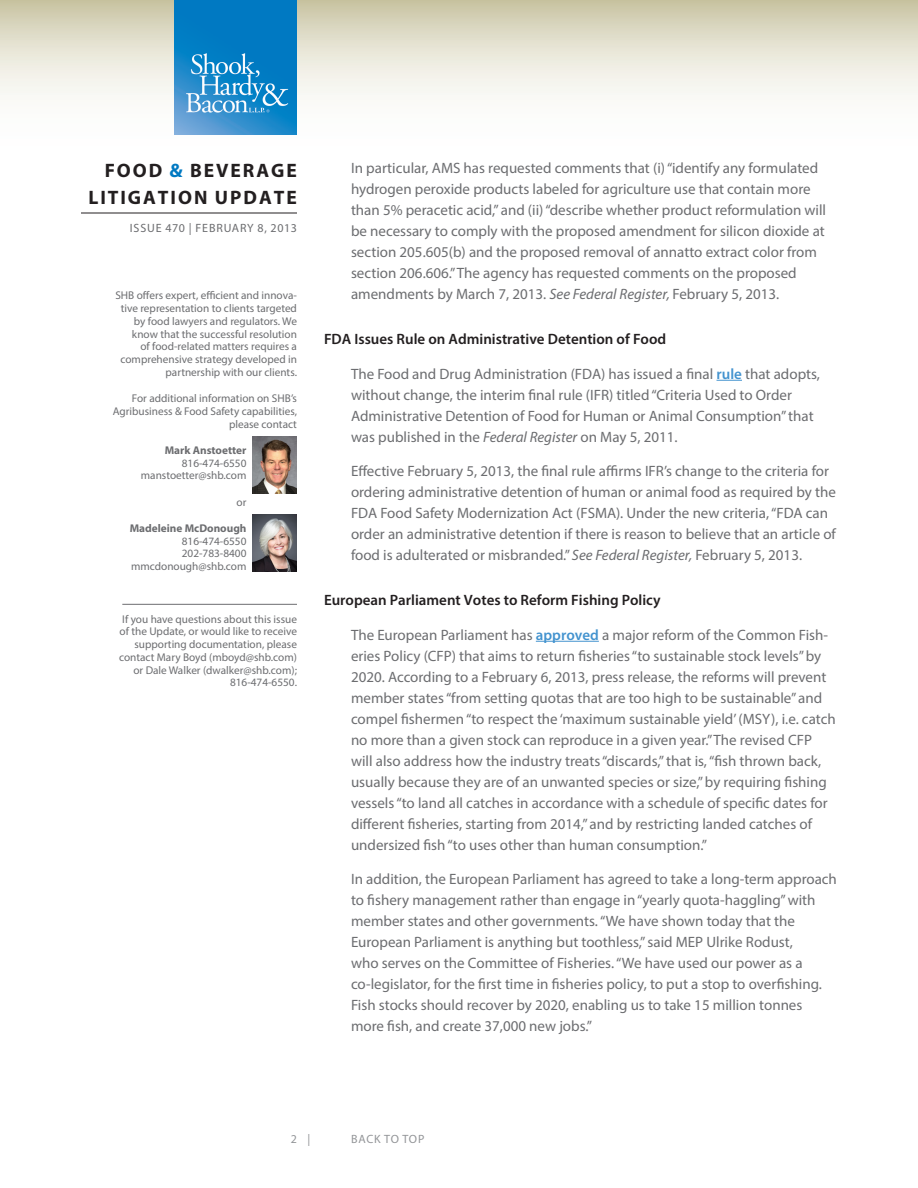
<style>
.page{position:relative;width:918px;height:1188px;background:#fff}
.page>*{position:absolute;margin:0;border:0;box-sizing:border-box;transform-origin:0 0}
.t1{font:700 19.5px/27px "Myriad Pro";letter-spacing:.1em;color:#231f20;text-align:right}
.Body{font:15px/21px "Myriad Pro";color:#6c6d70}
.Subhead{font:600 15px "Myriad Pro";color:#231f20}
.t2{font:12px "Myriad Pro";letter-spacing:.07em;color:#6c6d70}
.Body-2{font:12px "Myriad Pro";letter-spacing:.06em;color:#939598}
.Body-3{font:11.25px/12.8px "Myriad Pro";color:#6c6d70;text-align:right}
.s1{color:#0079c2}
.s2{font-weight:700}
.s3{font-style:italic}
.s4{font-weight:600;color:#4393cf}
</style>
<div class="page">
<svg style="left:0;top:0;width:918px;height:135px"></svg>
<hr style="left:81px;top:213px;width:216px;height:1px;background:#231f20">
<img style="left:175px;top:0;width:122px;height:135px">
<svg style="left:717px;top:380px;width:25px;height:1px"></svg>
<hr style="left:536px;top:641px;width:63px;height:1px;background:#4393cf">
<hr style="left:122px;top:604px;width:175px;height:1px;background:#6c6d70">
<img style="left:253px;top:514px;width:44px;height:57px">
<img style="left:253px;top:436px;width:44px;height:58px">
<h1 class="t1" style="left:88px;top:156px;width:210px">FOOD <span class="s1">&amp;</span> BEVERAGE<br>LITIGATION UPDATE</h1>
<p class="t2" style="left:130px;top:221px;width:169px">ISSUE 470 | FEBRUARY 8, 2013</p>
<p class="Body-3" style="left:115px;top:289px;width:183px">SHB offers expert, efficient and innova&shy;tive representation to clients targeted by food lawyers and regulators. We know that the successful resolution<br>of food-related matters requires a comprehensive strategy developed in partnership with our clients.</p>
<p class="Body-3" style="left:113px;top:392px;width:186px">For additional information on SHB’s<br>Agribusiness &amp; Food Safety capabilities, please contact</p>
<p class="Body-3" style="left:141px;top:444px;width:107px"><span class="s2">Mark Anstoetter<br></span>816-474-6550 manstoetter@shb.com</p>
<p class="Body-3" style="left:237px;top:495px;width:11px">or</p>
<p class="Body-3" style="left:130px;top:522px;width:118px"><span class="s2">Madeleine McDonough<br></span>816-474-6550<br>202-783-8400 mmcdonough@shb.com</p>
<p class="Body-3" style="left:119px;top:612px;width:179px">If you have questions about this issue of the Update, or would like to receive supporting documentation, please contact Mary Boyd (mboyd@shb.com) or Dale Walker (dwalker@shb.com);<br>816-474-6550.</p>
<p class="Body" style="left:351px;top:157px;width:477px">In particular, AMS has requested comments that (i) “identify any formulated hydrogen peroxide products labeled for agriculture use that contain more than 5% peracetic acid,” and (ii) “describe whether product reformulation will be necessary to comply with the proposed amendment for silicon dioxide at section 205.605(b) and the proposed removal of annatto extract color from section 206.606.” The agency has requested comments on the proposed amendments by March 7, 2013. <span class="s3">See Federal Register,</span> February 5, 2013.</p>
<p class="Subhead" style="left:324px;top:330px;width:344px">FDA Issues Rule on Administrative Detention of Food</p>
<p class="Body" style="left:351px;top:363px;width:471px">The Food and Drug Administration (FDA) has issued a final <span class="s4">rule</span> that adopts, without change, the interim final rule (IFR) titled “Criteria Used to Order Administrative Detention of Food for Human or Animal Consumption” that was published in the <span class="s3">Federal Register</span> on May 5, 2011.</p>
<p class="Body" style="left:351px;top:460px;width:486px">Effective February 5, 2013, the final rule affirms IFR’s change to the criteria for ordering administrative detention of human or animal food as required by the FDA Food Safety Modernization Act (FSMA). Under the new criteria, “FDA can order an administrative detention if there is reason to believe that an article of food is adulterated or misbranded.” <span class="s3">See Federal Register,</span> February 5, 2013.</p>
<p class="Subhead" style="left:324px;top:591px;width:338px">European Parliament Votes to Reform Fishing Policy</p>
<p class="Body" style="left:351px;top:624px;width:486px">The European Parliament has <span class="s4">approved</span> a major reform of the Common Fish&shy;eries Policy (CFP) that aims to return fisheries “to sustainable stock levels” by 2020. According to a February 6, 2013, press release, the reforms will prevent member states “from setting quotas that are too high to be sustainable” and compel fishermen “to respect the ‘maximum sustainable yield’ (MSY), i.e. catch no more than a given stock can reproduce in a given year.” The revised CFP will also address how the industry treats “discards,” that is, “fish thrown back, usually because they are of an unwanted species or size,” by requiring fishing vessels “to land all catches in accordance with a schedule of specific dates for different fisheries, starting from 2014,” and by restricting landed catches of undersized fish “to uses other than human consumption.”</p>
<p class="Body" style="left:351px;top:868px;width:487px">In addition, the European Parliament has agreed to take a long-term approach to fishery management rather than engage in “yearly quota-haggling” with member states and other governments. “We have shown today that the European Parliament is anything but toothless,” said MEP Ulrike Rodust,<br>who serves on the Committee of Fisheries. “We have used our power as a co-legislator, for the first time in fisheries policy, to put a stop to overfishing.<br>Fish stocks should recover by 2020, enabling us to take 15 million tonnes more fish, and create 37,000 new jobs.”</p>
<p class="Body-2" style="left:291px;top:1132px;width:21px">2 |</p>
<p class="Body-2" style="left:351px;top:1132px;width:75px">BACK TO TOP</p>
</div>
